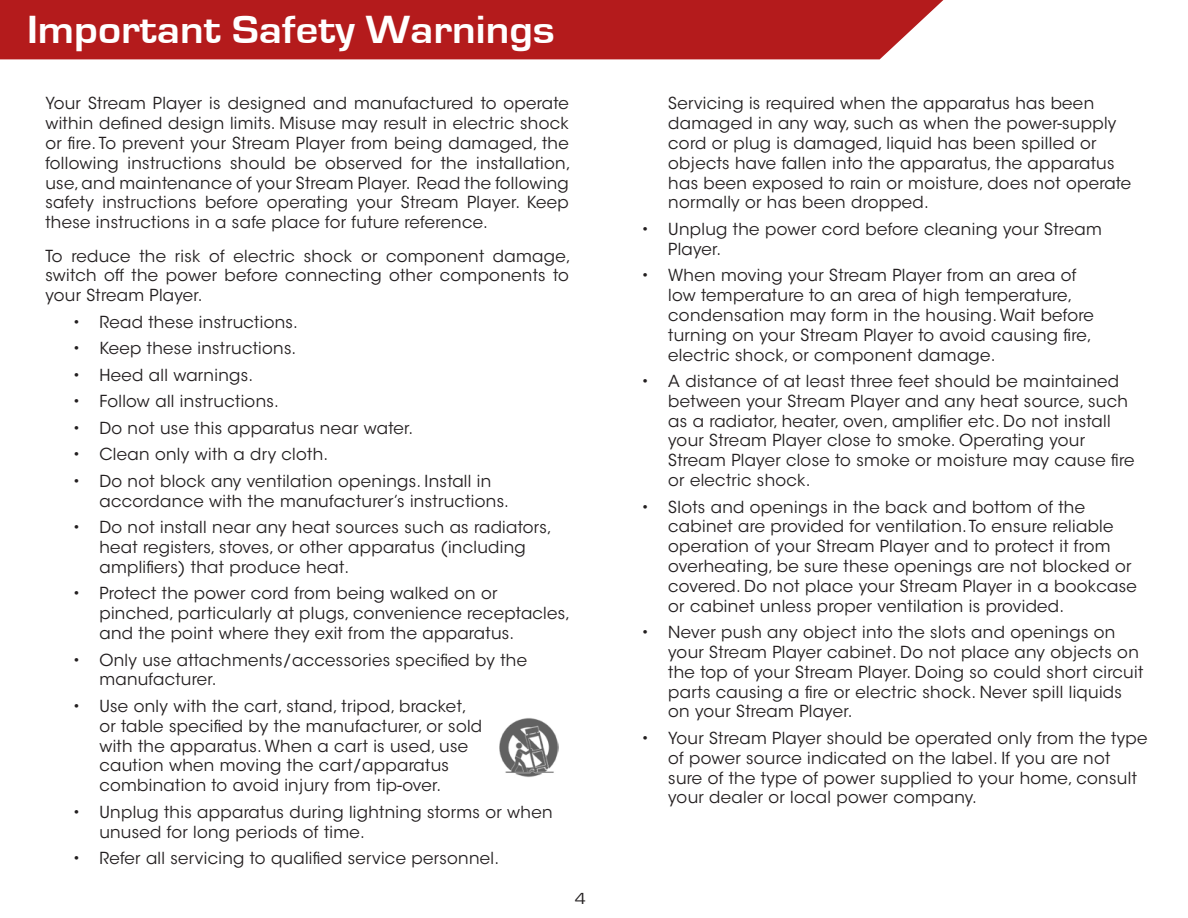
<style>
.page{position:relative;width:1188px;height:918px;background:#fff}
.page>*{position:absolute;margin:0;border:0;box-sizing:border-box;transform-origin:0 0}
.t1{font:700 40.5px "Eurostile";color:#fff;scale:1.1 1}
.t2{font:16.5px/19.8px "ITC Avant Garde Std";letter-spacing:.02em;color:#231f20}
.t3{font:16.5px "Eurostile";color:#231f20;scale:1.1 1}
</style>
<div class="page">
<div style="left:0;top:0;width:943px;height:59px;background:#b41b1c"></div>
<img style="left:500px;top:718px;width:59px;height:59px">
<h1 class="t1" style="left:27px;top:8px;width:481px">Important Safety Warnings</h1>
<p class="t2" style="left:45px;top:94px;width:527px">Your Stream Player is designed and manufactured to operate within defined design limits. Misuse may result in electric shock or fire. To prevent your Stream Player from being damaged, the following instructions should be observed for the installation, use, and maintenance of your Stream Player. Read the following safety instructions before operating your Stream Player. Keep these instructions in a safe place for future reference.</p>
<p class="t2" style="left:45px;top:246px;width:527px">To reduce the risk of electric shock or component damage, switch off the power before connecting other components to your Stream Player.</p>
<p class="t2" style="left:72px;top:312px;width:227px">• Read these instructions.</p>
<p class="t2" style="left:72px;top:339px;width:225px">• Keep these instructions.</p>
<p class="t2" style="left:72px;top:365px;width:182px">• Heed all warnings.</p>
<p class="t2" style="left:72px;top:392px;width:208px">• Follow all instructions.</p>
<p class="t2" style="left:72px;top:418px;width:342px">• Do not use this apparatus near water.</p>
<p class="t2" style="left:72px;top:445px;width:257px">• Clean only with a dry cloth.</p>
<p class="t2" style="left:99px;top:471px;width:411px;text-indent:-27px">• Do not block any ventilation openings. Install in accordance with the manufacturer’s instructions.</p>
<p class="t2" style="left:99px;top:518px;width:454px;text-indent:-27px">• Do not install near any heat sources such as radiators, heat registers, stoves, or other apparatus (including amplifiers) that produce heat.</p>
<p class="t2" style="left:99px;top:584px;width:472px;text-indent:-27px">• Protect the power cord from being walked on or pinched, particularly at plugs, convenience receptacles, and the point where they exit from the apparatus.</p>
<p class="t2" style="left:99px;top:650px;width:429px;text-indent:-27px">• Only use attachments/accessories specified by the manufacturer.</p>
<p class="t2" style="left:99px;top:696px;width:384px;text-indent:-27px">• Use only with the cart, stand, tripod, bracket, or table specified by the manufacturer, or sold with the apparatus. When a cart is used, use caution when moving the cart/apparatus combination to avoid injury from tip-over.</p>
<p class="t2" style="left:99px;top:802px;width:455px;text-indent:-27px">• Unplug this apparatus during lightning storms or when unused for long periods of time.</p>
<p class="t2" style="left:72px;top:848px;width:428px">• Refer all servicing to qualified service personnel.</p>
<p class="t3" style="left:575px;top:890px;width:12px">4</p>
<p class="t2" style="left:668px;top:94px;width:465px">Servicing is required when the apparatus has been damaged in any way, such as when the power-supply cord or plug is damaged, liquid has been spilled or objects have fallen into the apparatus, the apparatus has been exposed to rain or moisture, does not operate normally or has been dropped.</p>
<p class="t2" style="left:668px;top:219px;width:435px;text-indent:-27px">• Unplug the power cord before cleaning your Stream<br>Player.</p>
<p class="t2" style="left:668px;top:266px;width:427px;text-indent:-27px">• When moving your Stream Player from an area of low temperature to an area of high temperature, condensation may form in the housing. Wait before turning on your Stream Player to avoid causing fire, electric shock, or component damage.</p>
<p class="t2" style="left:668px;top:371px;width:468px;text-indent:-27px">• A distance of at least three feet should be maintained between your Stream Player and any heat source, such as a radiator, heater, oven, amplifier etc. Do not install your Stream Player close to smoke. Operating your Stream Player close to smoke or moisture may cause fire or electric shock.</p>
<p class="t2" style="left:668px;top:497px;width:470px;text-indent:-27px">• Slots and openings in the back and bottom of the cabinet are provided for ventilation. To ensure reliable operation of your Stream Player and to protect it from overheating, be sure these openings are not blocked or covered. Do not place your Stream Player in a bookcase or cabinet unless proper ventilation is provided.</p>
<p class="t2" style="left:668px;top:623px;width:476px;text-indent:-27px">• Never push any object into the slots and openings on your Stream Player cabinet. Do not place any objects on the top of your Stream Player. Doing so could short circuit parts causing a fire or electric shock. Never spill liquids on your Stream Player.</p>
<p class="t2" style="left:668px;top:728px;width:481px;text-indent:-27px">• Your Stream Player should be operated only from the type of power source indicated on the label. If you are not sure of the type of power supplied to your home, consult your dealer or local power company.</p>
</div>
